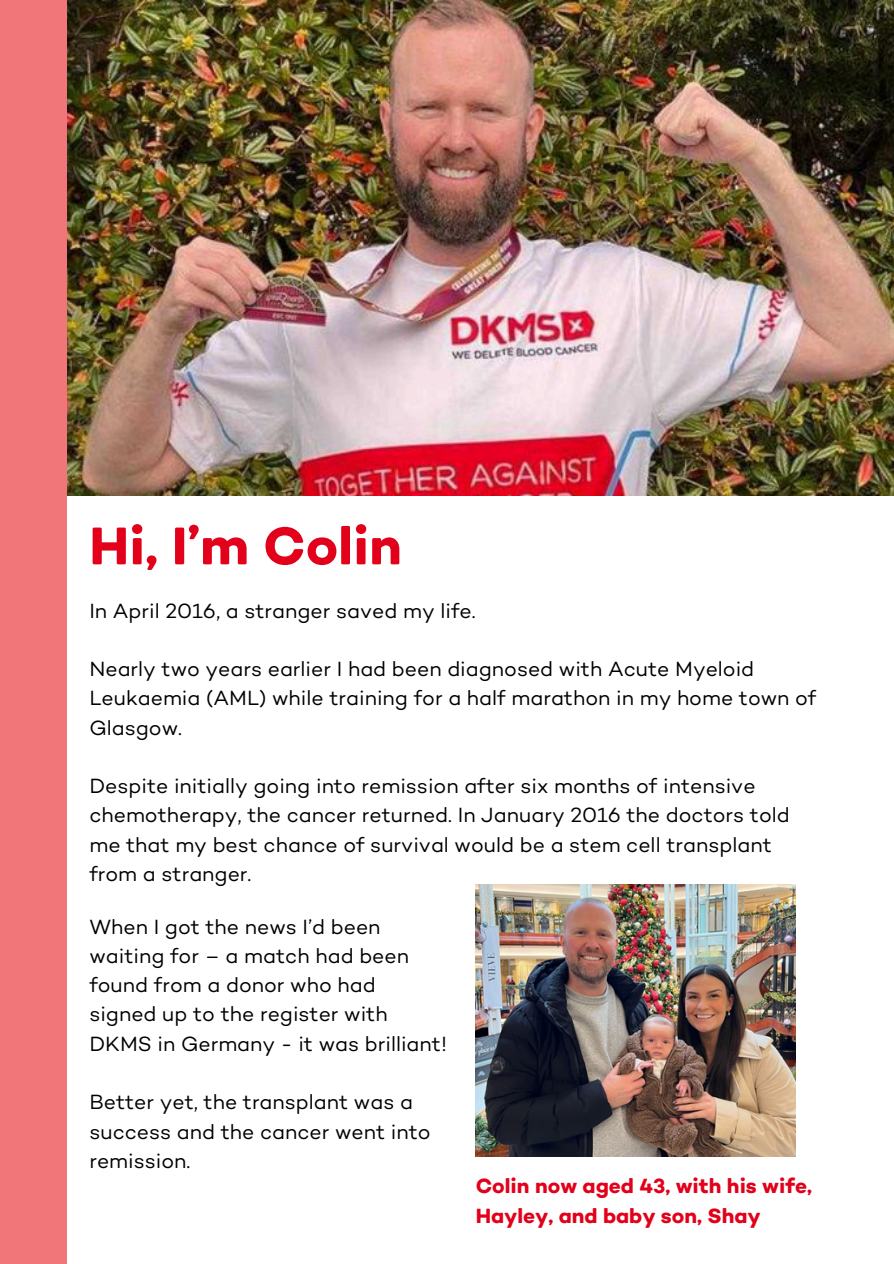
<style>
.page{position:relative;width:894px;height:1264px;background:#fff}
.page>*{position:absolute;margin:0;border:0;box-sizing:border-box;transform-origin:0 0}
.t1{font:700 54px "DKMS Custom";color:#e2001a}
.t2{font:21px/29.2px "DKMS Custom";color:#000}
.t3{font:700 21px/29.2px "DKMS Custom";color:#e2001a}
</style>
<div class="page">
<img style="left:67px;top:0;width:826px;height:495px">
<div style="left:0;top:0;width:67px;height:1263px;background:#f0767a"></div>
<img style="left:475px;top:884px;width:320px;height:272px">
<p class="t1" style="left:89px;top:513px;width:314px">Hi, I’m Colin</p>
<p class="t2" style="left:89px;top:595px;width:387px">In April 2016, a stranger saved my life.</p>
<p class="t2" style="left:89px;top:654px;width:728px">Nearly two years earlier I had been diagnosed with Acute Myeloid<br>Leukaemia (AML) while training for a half marathon in my home town of<br>Glasgow.</p>
<p class="t2" style="left:89px;top:771px;width:701px">Despite initially going into remission after six months of intensive chemotherapy, the cancer returned. In January 2016 the doctors told me that my best chance of survival would be a stem cell transplant from a stranger.</p>
<p class="t2" style="left:89px;top:911px;width:359px">When I got the news I’d been waiting for – a match had been found from a donor who had signed up to the register with<br>DKMS in Germany - it was brilliant!</p>
<p class="t2" style="left:89px;top:1087px;width:343px">Better yet, the transplant was a success and the cancer went into remission.</p>
<p class="t3" style="left:475px;top:1171px;width:337px">Colin now aged 43, with his wife,<br>Hayley, and baby son, Shay</p>
</div>
